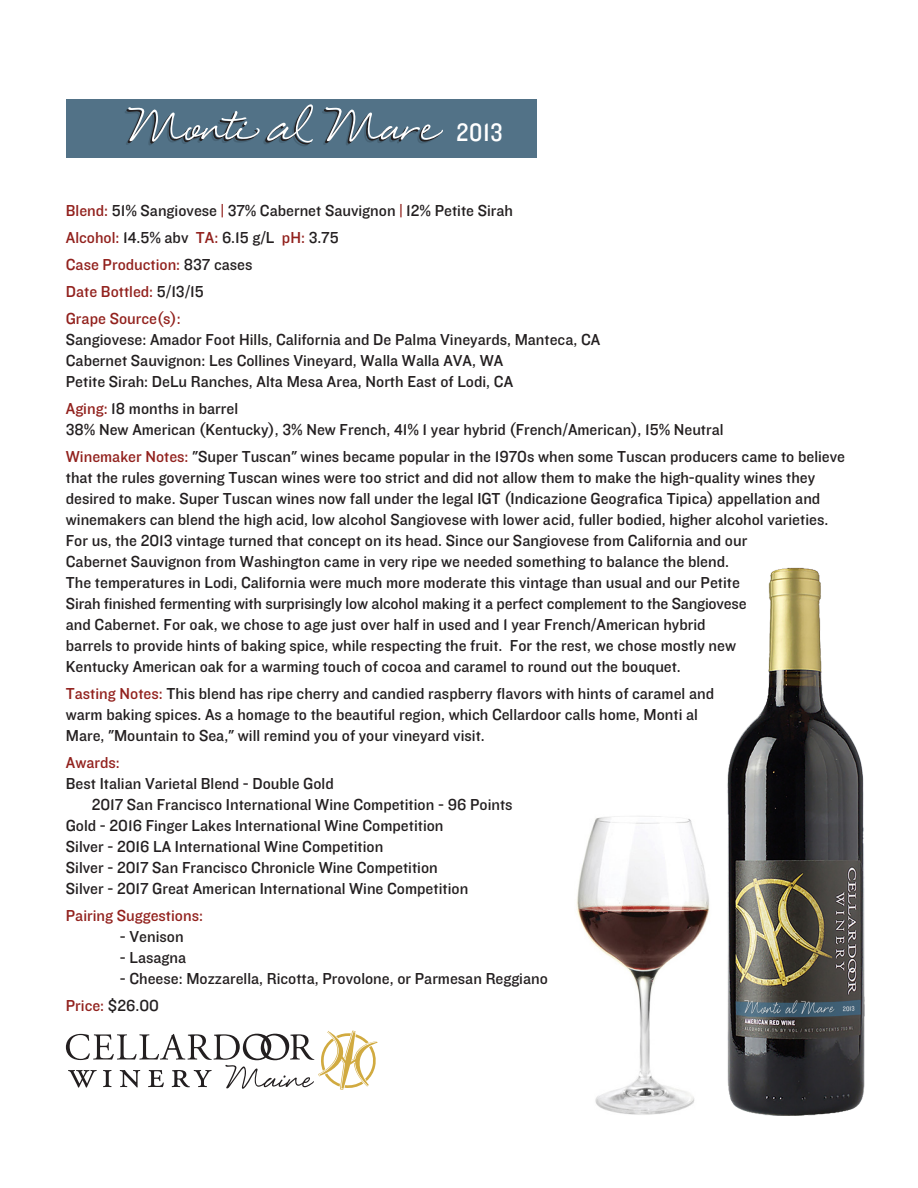
<style>
.page{position:relative;width:918px;height:1188px;background:#fff}
.page>*{position:absolute;margin:0;border:0;box-sizing:border-box;transform-origin:0 0}
.t1{font:79.35px "Eye Catching Pro";color:#fff}
.t2{font:26.1px "Knockout HTF30 Junior Welterwt";color:#fff}
.t3{font:16.5px/21px "Knockout HTF31 Junior Middlewt";color:#231f20}
.t4{font:16.5px "Knockout HTF31 Junior Middlewt";color:#92211d}
.s1{color:#92211d}
.s2{color:#231f20}
</style>
<div class="page">
<img style="left:576px;top:816px;width:133px;height:299px">
<svg style="left:66px;top:1031px;width:312px;height:59px"></svg>
<div style="left:66px;top:100px;width:471px;height:58px;background:#527287"></div>
<img style="left:727px;top:567px;width:138px;height:549px">
<p class="t1" style="left:130px;top:95px;width:305px">Monti al Mare</p>
<p class="t2" style="left:457px;top:119px;width:47px">2013</p>
<p class="t3" style="left:66px;top:201px;width:449px"><span class="s1">Blend:</span> 51% Sangiovese <span class="s1">|</span> 37% Cabernet Sauvignon <span class="s1">|</span> 12% Petite Sirah</p>
<p class="t3" style="left:66px;top:228px;width:274px"><span class="s1">Alcohol:</span> 14.5% abv <span class="s1">TA:</span> 6.15 g/L <span class="s1">pH:</span> 3.75</p>
<p class="t4" style="left:66px;top:256px;width:188px">Case Production: <span class="s2">837 cases</span></p>
<p class="t4" style="left:66px;top:283px;width:139px">Date Bottled: <span class="s2">5/13/15</span></p>
<p class="t4" style="left:66px;top:310px;width:116px">Grape Source(s):</p>
<p class="t3" style="left:66px;top:330px;width:536px">Sangiovese: Amador Foot Hills, California and De Palma Vineyards, Manteca, CA</p>
<p class="t3" style="left:66px;top:351px;width:439px">Cabernet Sauvignon: Les Collines Vineyard, Walla Walla AVA, WA</p>
<p class="t3" style="left:66px;top:372px;width:449px">Petite Sirah: DeLu Ranches, Alta Mesa Area, North East of Lodi, CA</p>
<p class="t3" style="left:66px;top:399px;width:174px"><span class="s1">Aging:</span> 18 months in barrel</p>
<p class="t3" style="left:66px;top:420px;width:659px">38% New American (Kentucky), 3% New French, 41% 1 year hybrid (French/American), 15% Neutral</p>
<p class="t3" style="left:66px;top:447px;width:781px"><span class="s1">Winemaker Notes:</span> "Super Tuscan" wines became popular in the 1970s when some Tuscan producers came to believe that the rules governing Tuscan wines were too strict and did not allow them to make the high-quality wines they</p>
<p class="t3" style="left:66px;top:489px;width:764px">desired to make. Super Tuscan wines now fall under the legal IGT (Indicazione Geografica Tipica) appellation and winemakers can blend the high acid, low alcohol Sangiovese with lower acid, fuller bodied, higher alcohol varieties.</p>
<p class="t3" style="left:66px;top:531px;width:683px">For us, the 2013 vintage turned that concept on its head. Since our Sangiovese from California and our</p>
<p class="t3" style="left:66px;top:552px;width:665px">Cabernet Sauvignon from Washington came in very ripe we needed something to balance the blend.</p>
<p class="t3" style="left:66px;top:573px;width:676px">The temperatures in Lodi, California were much more moderate this vintage than usual and our Petite</p>
<p class="t3" style="left:66px;top:594px;width:682px">Sirah finished fermenting with surprisingly low alcohol making it a perfect complement to the Sangiovese</p>
<p class="t3" style="left:66px;top:615px;width:641px">and Cabernet. For oak, we chose to age just over half in used and 1 year French/American hybrid</p>
<p class="t3" style="left:66px;top:636px;width:672px">barrels to provide hints of baking spice, while respecting the fruit. For the rest, we chose mostly new</p>
<p class="t3" style="left:66px;top:657px;width:617px">Kentucky American oak for a warming touch of cocoa and caramel to round out the bouquet.</p>
<p class="t3" style="left:66px;top:684px;width:650px"><span class="s1">Tasting Notes:</span> This blend has ripe cherry and candied raspberry flavors with hints of caramel and</p>
<p class="t3" style="left:66px;top:705px;width:634px">warm baking spices. As a homage to the beautiful region, which Cellardoor calls home, Monti al</p>
<p class="t3" style="left:66px;top:726px;width:421px">Mare, "Mountain to Sea," will remind you of your vineyard visit.</p>
<p class="t4" style="left:66px;top:754px;width:55px">Awards:</p>
<p class="t3" style="left:66px;top:774px;width:269px">Best Italian Varietal Blend - Double Gold</p>
<p class="t3" style="left:92px;top:795px;width:422px">2017 San Francisco International Wine Competition - 96 Points</p>
<p class="t3" style="left:66px;top:816px;width:379px">Gold - 2016 Finger Lakes International Wine Competition</p>
<p class="t3" style="left:66px;top:837px;width:319px">Silver - 2016 LA International Wine Competition</p>
<p class="t3" style="left:66px;top:858px;width:373px">Silver - 2017 San Francisco Chronicle Wine Competition</p>
<p class="t3" style="left:66px;top:879px;width:404px">Silver - 2017 Great American International Wine Competition</p>
<p class="t4" style="left:66px;top:907px;width:139px">Pairing Suggestions:</p>
<p class="t3" style="left:120px;top:927px;width:65px">- Venison</p>
<p class="t3" style="left:120px;top:948px;width:68px">- Lasagna</p>
<p class="t3" style="left:120px;top:969px;width:430px">- Cheese: Mozzarella, Ricotta, Provolone, or Parmesan Reggiano</p>
<p class="t4" style="left:66px;top:997px;width:95px">Price: <span class="s2">$26.00</span></p>
</div>
